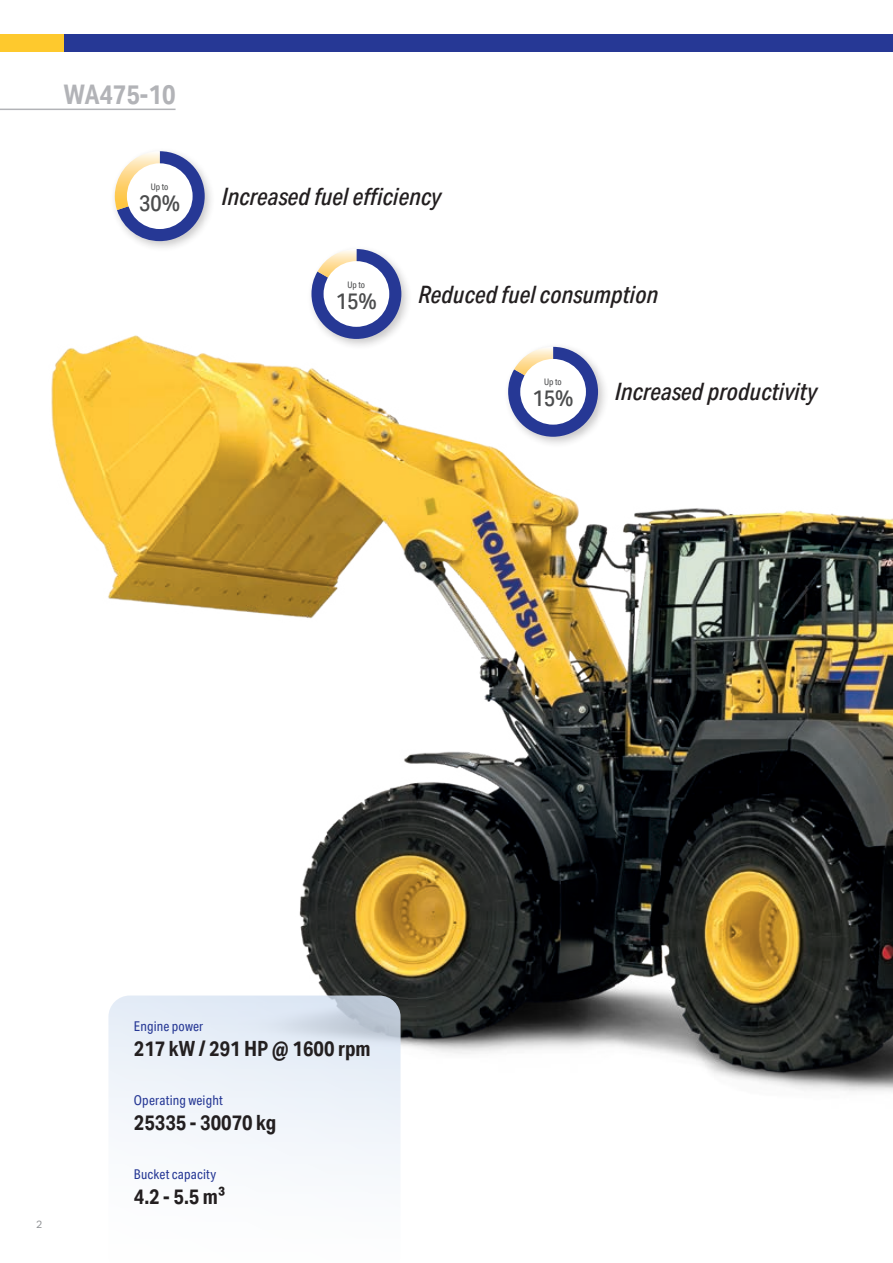
<style>
.page{position:relative;width:893px;height:1263px;background:#fff}
.page>*{position:absolute;margin:0;border:0;box-sizing:border-box;transform-origin:0 0}
.t1{font:700 27px "Aktiv Grotesk Cd";color:#b2b3b7}
.t2{font:italic 500 24px "Aktiv Grotesk Cd";color:#231f20}
.t3{font:500 22.5px "Aktiv Grotesk Cd";color:#4b4c4d}
.t4{font:700 21px "Aktiv Grotesk Cd";color:#231f20}
.t5{font:13.5px "Aktiv Grotesk Cd";letter-spacing:.01em;color:#263895}
.t6{font:10.5px "Aktiv Grotesk";color:#939598}
.t7{font:9px "Aktiv Grotesk Cd";color:#4b4c4d}
</style>
<div class="page">
<img style="left:51px;top:335px;width:842px;height:757px">
<svg style="left:108px;top:995px;width:293px;height:176px"></svg>
<div style="left:307px;top:244px;width:105px;height:106px;background:#231f20;opacity:.25"></div>
<svg style="left:311px;top:249px;width:90px;height:90px"></svg>
<div style="left:324px;top:261px;width:65px;height:66px;background:#fff;border-radius:50%"></div>
<div style="left:110px;top:146px;width:106px;height:106px;background:#231f20;opacity:.25"></div>
<svg style="left:115px;top:151px;width:90px;height:90px"></svg>
<div style="left:127px;top:163px;width:66px;height:66px;background:#fff;border-radius:50%"></div>
<div style="left:503px;top:342px;width:106px;height:106px;background:#231f20;opacity:.25"></div>
<svg style="left:508px;top:347px;width:90px;height:90px"></svg>
<div style="left:520px;top:359px;width:66px;height:66px;background:#fff;border-radius:50%"></div>
<hr style="left:0;top:109px;width:176px;height:1px;background:#b2b3b7">
<div style="left:0;top:34px;width:143px;height:17px;background:#fec92d"></div>
<div style="left:64px;top:34px;width:829px;height:17px;background:#263895"></div>
<p class="t1" style="left:64px;top:79px;width:113px">WA475-10</p>
<p class="t7" style="left:151px;top:181px;width:19px">Up to</p>
<p class="t3" style="left:139px;top:190px;width:42px">30%</p>
<p class="t2" style="left:222px;top:182px;width:221px">Increased fuel efficiency</p>
<p class="t7" style="left:347px;top:279px;width:19px">Up to</p>
<p class="t3" style="left:336px;top:288px;width:42px">15%</p>
<p class="t2" style="left:418px;top:280px;width:242px">Reduced fuel consumption</p>
<p class="t7" style="left:544px;top:377px;width:19px">Up to</p>
<p class="t3" style="left:532px;top:385px;width:42px">15%</p>
<p class="t2" style="left:615px;top:378px;width:204px">Increased productivity</p>
<p class="t6" style="left:36px;top:1218px;width:8px">2</p>
<p class="t5" style="left:134px;top:1018px;width:71px">Engine power</p>
<p class="t4" style="left:134px;top:1036px;width:238px">217 kW / 291 HP @ 1600 rpm</p>
<p class="t5" style="left:134px;top:1092px;width:91px">Operating weight</p>
<p class="t4" style="left:134px;top:1110px;width:144px">25335 - 30070 kg</p>
<p class="t5" style="left:134px;top:1166px;width:84px">Bucket capacity</p>
<p class="t4" style="left:134px;top:1185px;width:93px">4.2 - 5.5 m³</p>
</div>
